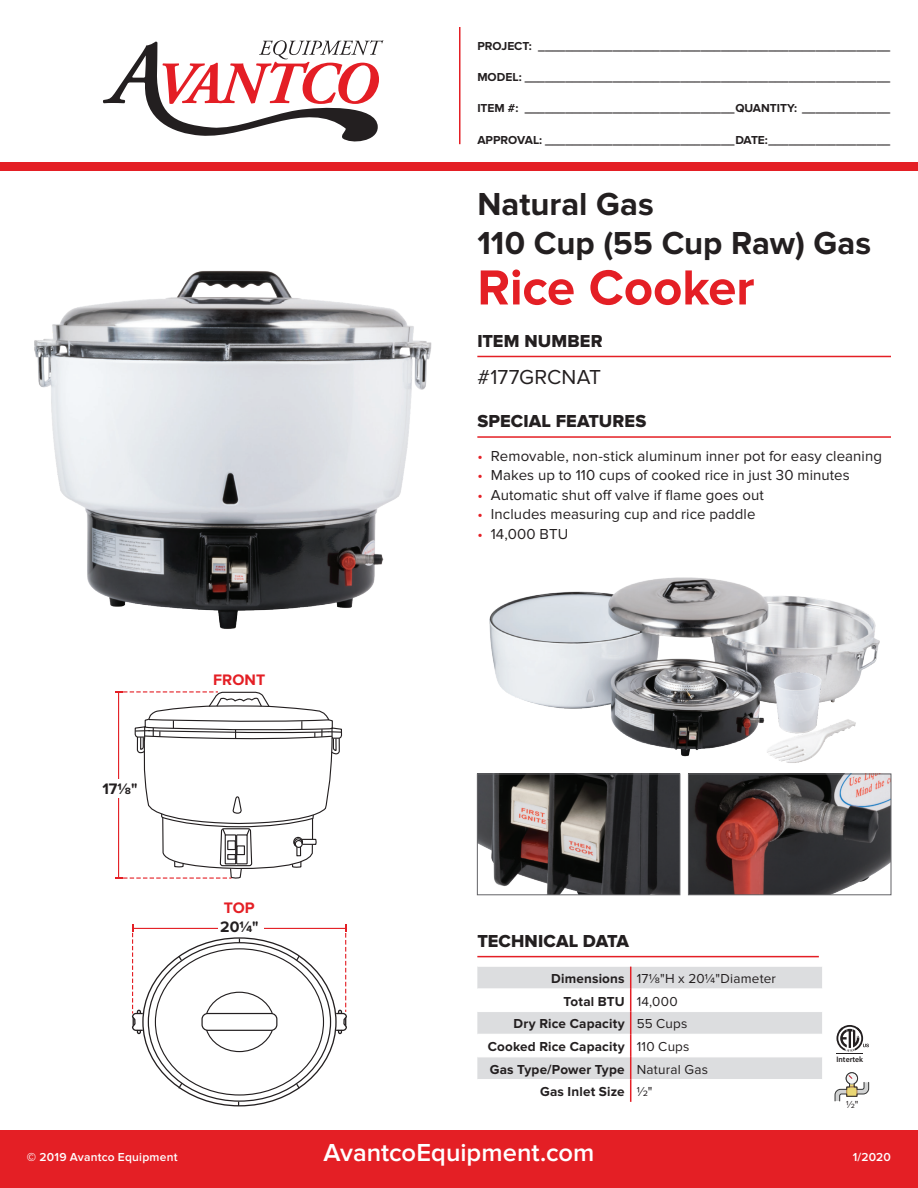
<style>
.page{position:relative;width:918px;height:1188px;background:#fff}
.page>*{position:absolute;margin:0;border:0;box-sizing:border-box;transform-origin:0 0}
.t1{font:700 51px "Proxima Nova";letter-spacing:-.005em;color:#e41f25}
.t2{font:700 33px/39px "Proxima Nova";letter-spacing:-.005em;color:#231f20}
.t3{font:600 25.5px "Proxima Nova";color:#fff}
.t4{font:21px "Proxima Nova";letter-spacing:.01em;color:#231f20}
.t5{font:18px "Proxima Nova Extrabld";letter-spacing:.005em;color:#231f20}
.t6{font:700 15.75px "Proxima Nova";color:#231f20}
.t7{font:700 15.75px "Proxima Nova";color:#e41f25}
.t8{font:15px "Proxima Nova";letter-spacing:.005em;color:#231f20}
.t9{font:700 13.5px "Proxima Nova";letter-spacing:.015em;color:#231f20}
.t10{font:13.5px "Proxima Nova";letter-spacing:.015em;color:#231f20}
.t11{font:700 12px "Proxima Nova";color:#231f20}
.t12{font:600 12px "Proxima Nova";letter-spacing:.02em;color:#fff}
.t13{font:10.65px "Proxima Nova";color:#231f20}
.t14{font:600 7.95px "Myriad Pro";color:#231f20}
.s1{color:#e41f25}
.s2{font-weight:700}
.s3{font-weight:400}
.s4{font-weight:900}
</style>
<div class="page">
<div style="left:0;top:1131px;width:918px;height:57px;background:#e41f25"></div>
<div style="left:0;top:162px;width:918px;height:8px;background:#e41f25"></div>
<hr style="left:459px;top:27px;width:1px;height:117px;background:#e41f25">
<svg style="left:103px;top:40px;width:280px;height:102px"></svg>
<img style="left:34px;top:270px;width:398px;height:359px">
<hr style="left:477px;top:956px;width:342px;height:1px;background:#e41f25">
<hr style="left:477px;top:436px;width:414px;height:2px;background:#e41f25">
<hr style="left:477px;top:356px;width:414px;height:1px;background:#e41f25">
<img style="left:479px;top:776px;width:199px;height:117px">
<div style="left:477px;top:774px;width:203px;height:121px;border:1px solid #636366"></div>
<img style="left:690px;top:776px;width:199px;height:117px">
<div style="left:688px;top:774px;width:203px;height:121px;border:1px solid #636366"></div>
<svg style="left:477px;top:966px;width:345px;height:136px"></svg>
<svg style="left:835px;top:1072px;width:34px;height:29px"></svg>
<svg style="left:836px;top:1025px;width:33px;height:29px"></svg>
<img style="left:489px;top:577px;width:391px;height:180px">
<img style="left:764px;top:671px;width:94px;height:92px">
<svg style="left:115px;top:691px;width:232px;height:416px"></svg>
<div style="left:98px;top:780px;width:46px;height:18px;background:#fff"></div>
<div style="left:218px;top:917px;width:45px;height:19px;background:#fff"></div>
<p class="t11" style="left:477px;top:39px;width:414px">PROJECT: ____________________________________________________</p>
<p class="t11" style="left:477px;top:70px;width:414px">MODEL: ______________________________________________________</p>
<p class="t11" style="left:477px;top:101px;width:414px">ITEM #: _______________________________QUANTITY: _____________</p>
<p class="t11" style="left:477px;top:133px;width:414px">APPROVAL: ____________________________DATE:__________________</p>
<h2 class="t2" style="left:477px;top:185px;width:395px">Natural Gas<br>110 Cup (55 Cup Raw) Gas</h2>
<h1 class="t1" style="left:477px;top:258px;width:279px">Rice Cooker</h1>
<h3 class="t5" style="left:477px;top:330px;width:127px">ITEM NUMBER</h3>
<h3 class="t4" style="left:477px;top:365px;width:125px">#177GRCNAT</h3>
<h3 class="t5" style="left:477px;top:411px;width:171px">SPECIAL FEATURES</h3>
<h3 class="t6" style="left:102px;top:780px;width:37px">171⁄8"</h3>
<h3 class="t7" style="left:213px;top:671px;width:53px">FRONT</h3>
<h3 class="t7" style="left:224px;top:899px;width:32px">TOP</h3>
<h3 class="t6" style="left:220px;top:917px;width:40px">201⁄4"</h3>
<p class="t8" style="left:477px;top:447px;width:406px"><span class="s1">•</span> Removable, non-stick aluminum inner pot for easy cleaning</p>
<p class="t8" style="left:477px;top:466px;width:374px"><span class="s1">•</span> Makes up to 110 cups of cooked rice in just 30 minutes</p>
<p class="t8" style="left:477px;top:486px;width:288px"><span class="s1">•</span> Automatic shut off valve if flame goes out</p>
<p class="t8" style="left:477px;top:505px;width:280px"><span class="s1">•</span> Includes measuring cup and rice paddle</p>
<p class="t8" style="left:477px;top:525px;width:92px"><span class="s1">•</span> 14,000 BTU</p>
<h3 class="t5" style="left:477px;top:931px;width:153px">TECHNICAL DATA</h3>
<p class="t10" style="left:551px;top:971px;width:226px"><span class="s2">Dimensions</span> 171/8"H x 201/4"Diameter</p>
<p class="t9" style="left:564px;top:993px;width:116px">Total BTU <span class="s3">14,000</span></p>
<p class="t9" style="left:514px;top:1016px;width:175px">Dry Rice Capacity <span class="s3">55 Cups</span></p>
<p class="t9" style="left:488px;top:1039px;width:203px">Cooked Rice Capacity <span class="s3">110 Cups</span></p>
<p class="t9" style="left:490px;top:1061px;width:220px">Gas Type/Power Type <span class="s3">Natural Gas</span></p>
<p class="t9" style="left:540px;top:1084px;width:114px">Gas Inlet Size <span class="s3">1/2"</span></p>
<p class="t14" style="left:836px;top:1054px;width:28px">Intertek</p>
<p class="t13" style="left:846px;top:1098px;width:14px">1/2"</p>
<h3 class="t3" style="left:324px;top:1138px;width:272px">AvantcoEquipment.com</h3>
<p class="t12" style="left:27px;top:1150px;width:152px"><span class="s4">©</span> 2019 Avantco Equipment</p>
<p class="t12" style="left:853px;top:1150px;width:40px">1/2020</p>
</div>
